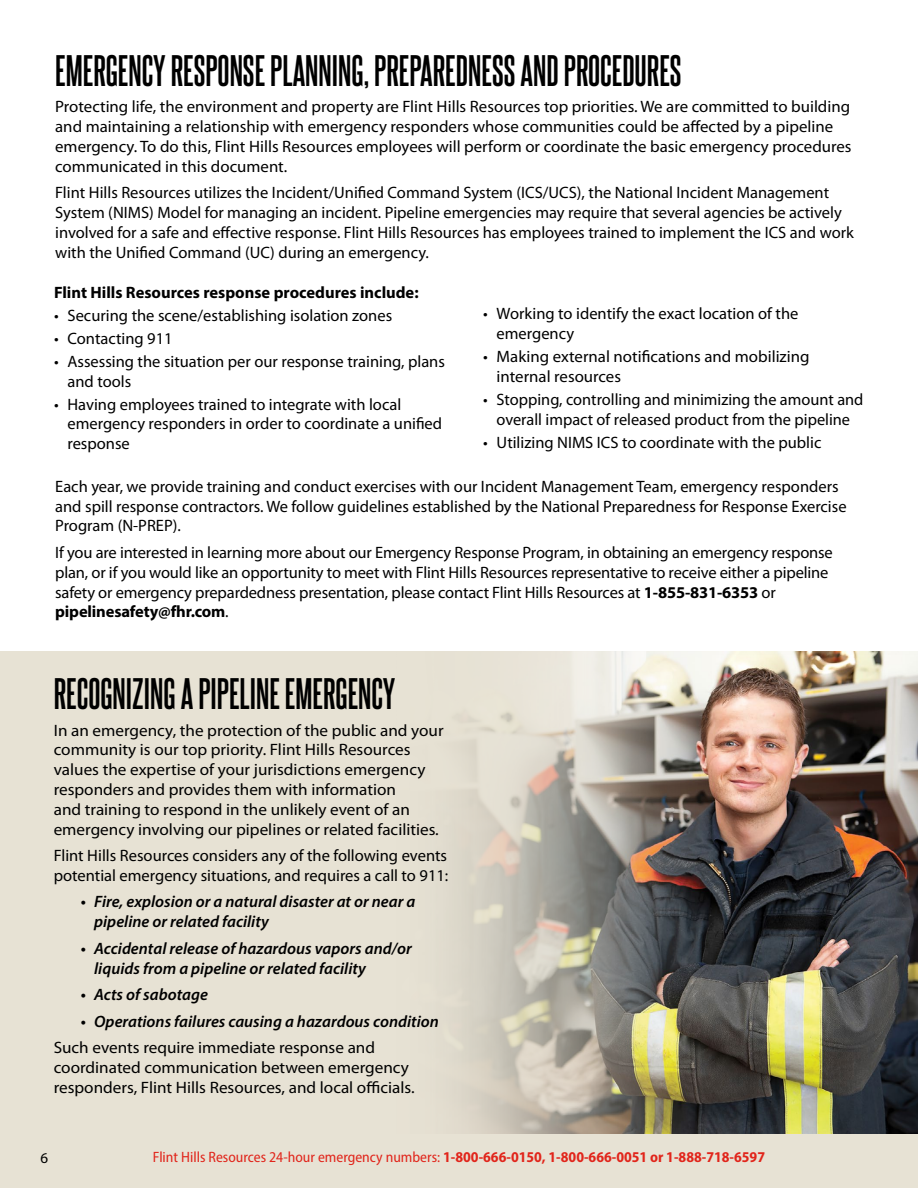
<style>
.page{position:relative;width:918px;height:1188px;background:#fff}
.page>*{position:absolute;margin:0;border:0;box-sizing:border-box;transform-origin:0 0}
.t1{font:700 37.5px "Steelfish Rg";color:#000}
.t2{font:16.5px/19.8px "Myriad Pro";color:#000}
.t3{font:16.5px/19.8px "Myriad Pro";color:#000;scale:1.04 1}
.t4{font:italic 600 16.5px/19.8px "Myriad Pro";color:#000}
.t5{font:700 16.5px "Myriad Pro";color:#000}
.t6{font:700 semi-condensed 15px "Myriad Pro";color:#e1251b}
.t7{font:15px "Myriad Pro";color:#000}
.s1{font-weight:700}
.s2{font-weight:400}
</style>
<div class="page">
<div style="left:0;top:1134px;width:918px;height:54px;background:#e7e2d4"></div>
<div style="left:0;top:651px;width:918px;height:483px;background:#e7e2d4"></div>
<img style="left:454px;top:651px;width:464px;height:483px">
<h1 class="t1" style="left:55px;top:48px;width:628px">EMERGENCY RESPONSE PLANNING, PREPAREDNESS AND PROCEDURES</h1>
<p class="t2" style="left:55px;top:97px;width:798px">Protecting life, the environment and property are Flint Hills Resources top priorities. We are committed to building and maintaining a relationship with emergency responders whose communities could be affected by a pipeline emergency. To do this, Flint Hills Resources employees will perform or coordinate the basic emergency procedures communicated in this document.</p>
<p class="t2" style="left:55px;top:183px;width:800px">Flint Hills Resources utilizes the Incident/Unified Command System (ICS/UCS), the National Incident Management System (NIMS) Model for managing an incident. Pipeline emergencies may require that several agencies be actively involved for a safe and effective response. Flint Hills Resources has employees trained to implement the ICS and work with the Unified Command (UC) during an emergency.</p>
<p class="t5" style="left:54px;top:281px;width:366px">Flint Hills Resources response procedures include:</p>
<p class="t2" style="left:54px;top:305px;width:340px">• Securing the scene/establishing isolation zones</p>
<p class="t2" style="left:54px;top:328px;width:120px">• Contacting 911</p>
<p class="t2" style="left:67px;top:351px;width:379px;text-indent:-13px">• Assessing the situation per our response training, plans and tools</p>
<p class="t2" style="left:67px;top:394px;width:376px;text-indent:-13px">• Having employees trained to integrate with local emergency responders in order to coordinate a unified response</p>
<p class="t2" style="left:497px;top:304px;width:303px;text-indent:-13px">• Working to identify the exact location of the emergency</p>
<p class="t2" style="left:497px;top:347px;width:314px;text-indent:-13px">• Making external notifications and mobilizing internal resources</p>
<p class="t2" style="left:483px;top:389px;width:382px;text-align:center">• Stopping, controlling and minimizing the amount and overall impact of released product from the pipeline</p>
<p class="t2" style="left:483px;top:432px;width:340px">• Utilizing NIMS ICS to coordinate with the public</p>
<p class="t2" style="left:55px;top:476px;width:793px">Each year, we provide training and conduct exercises with our Incident Management Team, emergency responders and spill response contractors. We follow guidelines established by the National Preparedness for Response Exercise<br>Program (N-PREP).</p>
<p class="t2" style="left:55px;top:542px;width:779px">If you are interested in learning more about our Emergency Response Program, in obtaining an emergency response plan, or if you would like an opportunity to meet with Flint Hills Resources representative to receive either a pipeline safety or emergency prepardedness presentation, please contact Flint Hills Resources at <span class="s1">1-855-831-6353</span> or <span class="s1">pipelinesafety@fhr.com</span>.</p>
<h1 class="t1" style="left:54px;top:671px;width:343px">RECOGNIZING A PIPELINE EMERGENCY</h1>
<p class="t3" style="left:54px;top:720px;width:376px">In an emergency, the protection of the public and your community is our top priority. Flint Hills Resources values the expertise of your jurisdictions emergency responders and provides them with information<br>and training to respond in the unlikely event of an emergency involving our pipelines or related facilities.</p>
<p class="t2" style="left:54px;top:845px;width:396px">Flint Hills Resources considers any of the following events potential emergency situations, and requires a call to 911:</p>
<p class="t4" style="left:94px;top:892px;width:323px;text-indent:-13px">• Fire, explosion or a natural disaster at or near a pipeline or related facility</p>
<p class="t4" style="left:94px;top:938px;width:319px;text-indent:-13px">• Accidental release of hazardous vapors and/or liquids from a pipeline or related facility</p>
<p class="t4" style="left:81px;top:984px;width:129px">• Acts of sabotage</p>
<p class="t4" style="left:81px;top:1011px;width:360px">• Operations failures causing a hazardous condition</p>
<p class="t3" style="left:54px;top:1038px;width:348px">Such events require immediate response and coordinated communication between emergency responders, Flint Hills Resources, and local officials.</p>
<p class="t7" style="left:40px;top:1148px;width:9px">6</p>
<p class="t6" style="left:153px;top:1148px;width:614px"><span class="s2">Flint Hills Resources 24-hour emergency numbers:</span> 1-800-666-0150, 1-800-666-0051 or 1-888-718-6597</p>
</div>
